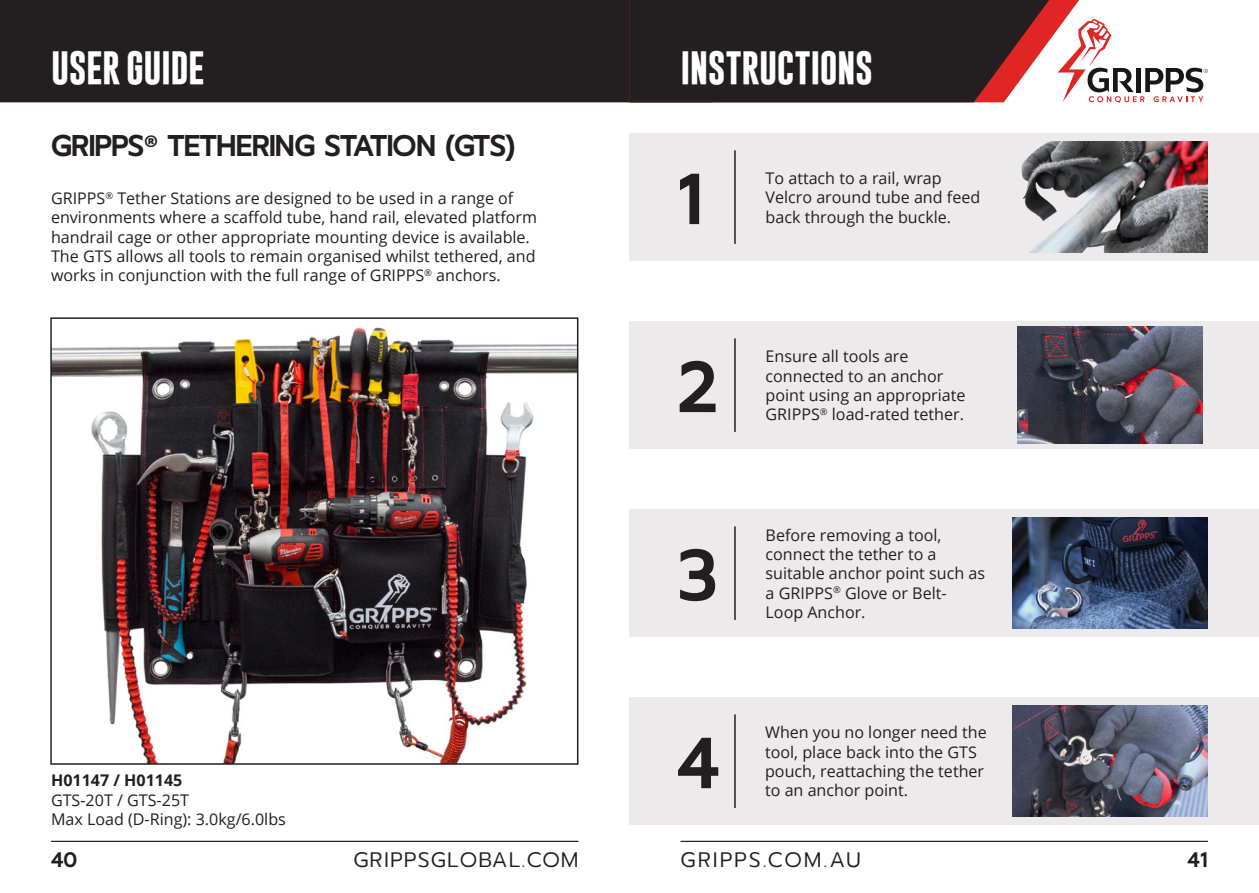
<style>
.page{position:relative;width:1259px;height:893px;background:#fff}
.page>*{position:absolute;margin:0;border:0;box-sizing:border-box;transform-origin:0 0}
.t1{font:700 72px "Metzler";color:#231f20}
.t2{font:700 33.9px "Gobold";letter-spacing:-.015em;color:#fff}
.t3{font:700 30px "Metzler";letter-spacing:-.04em;color:#231f20}
.t4{font:300 21px "Metzler";letter-spacing:.06em;color:#231f20}
.t5{font:300 21px "Metzler";letter-spacing:.09em;color:#231f20}
.t6{font:700 21px "Metzler";color:#231f20}
.Instruction_Copy{font:16.2px/19.2px "Open Sans";color:#231f20}
.Instruction_Copy-2{font:700 16.2px "Open Sans";color:#231f20}
.s1{font-family:"Calibri"}
</style>
<div class="page">
<hr style="left:680px;top:841px;width:528px;height:1px;background:#231f20">
<hr style="left:51px;top:841px;width:527px;height:1px;background:#231f20">
<div style="left:0;top:0;width:629px;height:102px;background:#231f20"></div>
<svg style="left:629px;top:0;width:450px;height:102px;fill:#231f20"></svg>
<svg style="left:1057px;top:19px;width:151px;height:84px"></svg>
<img style="left:50px;top:317px;width:529px;height:448px">
<div style="left:629px;top:509px;width:630px;height:128px;background:#edeaeb"></div>
<img style="left:1012px;top:518px;width:196px;height:110px">
<hr style="left:734px;top:526px;width:1px;height:94px;background:#231f20">
<div style="left:629px;top:321px;width:630px;height:128px;background:#edeaeb"></div>
<hr style="left:734px;top:338px;width:1px;height:94px;background:#231f20">
<img style="left:1018px;top:326px;width:184px;height:118px">
<div style="left:629px;top:133px;width:630px;height:128px;background:#edeaeb"></div>
<img style="left:1021px;top:142px;width:187px;height:110px">
<hr style="left:734px;top:150px;width:1px;height:94px;background:#231f20">
<div style="left:629px;top:697px;width:630px;height:128px;background:#edeaeb"></div>
<hr style="left:734px;top:714px;width:1px;height:94px;background:#231f20">
<img style="left:1012px;top:706px;width:195px;height:110px">
<h2 class="t2" style="left:51px;top:46px;width:155px">USER GUIDE</h2>
<h2 class="t2" style="left:680px;top:46px;width:194px">INSTRUCTIONS</h2>
<p class="t3" style="left:51px;top:128px;width:466px">GRIPPS<span class="s1">®</span> TETHERING STATION (GTS)</p>
<p class="Instruction_Copy" style="left:51px;top:188px;width:487px">GRIPPS<sup>®</sup> Tether Stations are designed to be used in a range of environments where a scaffold tube, hand rail, elevated platform handrail cage or other appropriate mounting device is available.<br>The GTS allows all tools to remain organised whilst tethered, and works in conjunction with the full range of GRIPPS<sup>®</sup> anchors.</p>
<p class="Instruction_Copy-2" style="left:51px;top:769px;width:133px">H01147 / H01145</p>
<p class="Instruction_Copy" style="left:51px;top:790px;width:140px">GTS-20T / GTS-25T</p>
<p class="Instruction_Copy" style="left:51px;top:809px;width:236px">Max Load (D-Ring): 3.0kg/6.0lbs</p>
<p class="t1" style="left:677px;top:158px;width:28px">1</p>
<p class="Instruction_Copy" style="left:765px;top:168px;width:216px">To attach to a rail, wrap<br>Velcro around tube and feed back through the buckle.</p>
<p class="t1" style="left:677px;top:346px;width:43px">2</p>
<p class="Instruction_Copy" style="left:765px;top:346px;width:201px">Ensure all tools are connected to an anchor point using an appropriate<br>GRIPPS<sup>®</sup> load-rated tether.</p>
<p class="t1" style="left:677px;top:534px;width:43px">3</p>
<p class="Instruction_Copy" style="left:765px;top:525px;width:221px">Before removing a tool, connect the tether to a suitable anchor point such as a GRIPPS<sup>®</sup> Glove or Belt-<br>Loop Anchor.</p>
<p class="t1" style="left:677px;top:722px;width:45px">4</p>
<p class="Instruction_Copy" style="left:765px;top:722px;width:223px">When you no longer need the tool, place back into the GTS pouch, reattaching the tether to an anchor point.</p>
<p class="t6" style="left:51px;top:848px;width:28px">40</p>
<p class="t4" style="left:353px;top:848px;width:227px">GRIPPSGLOBAL.COM</p>
<p class="t5" style="left:680px;top:848px;width:182px">GRIPPS.COM.AU</p>
<p class="t6" style="left:1187px;top:848px;width:22px">41</p>
</div>
